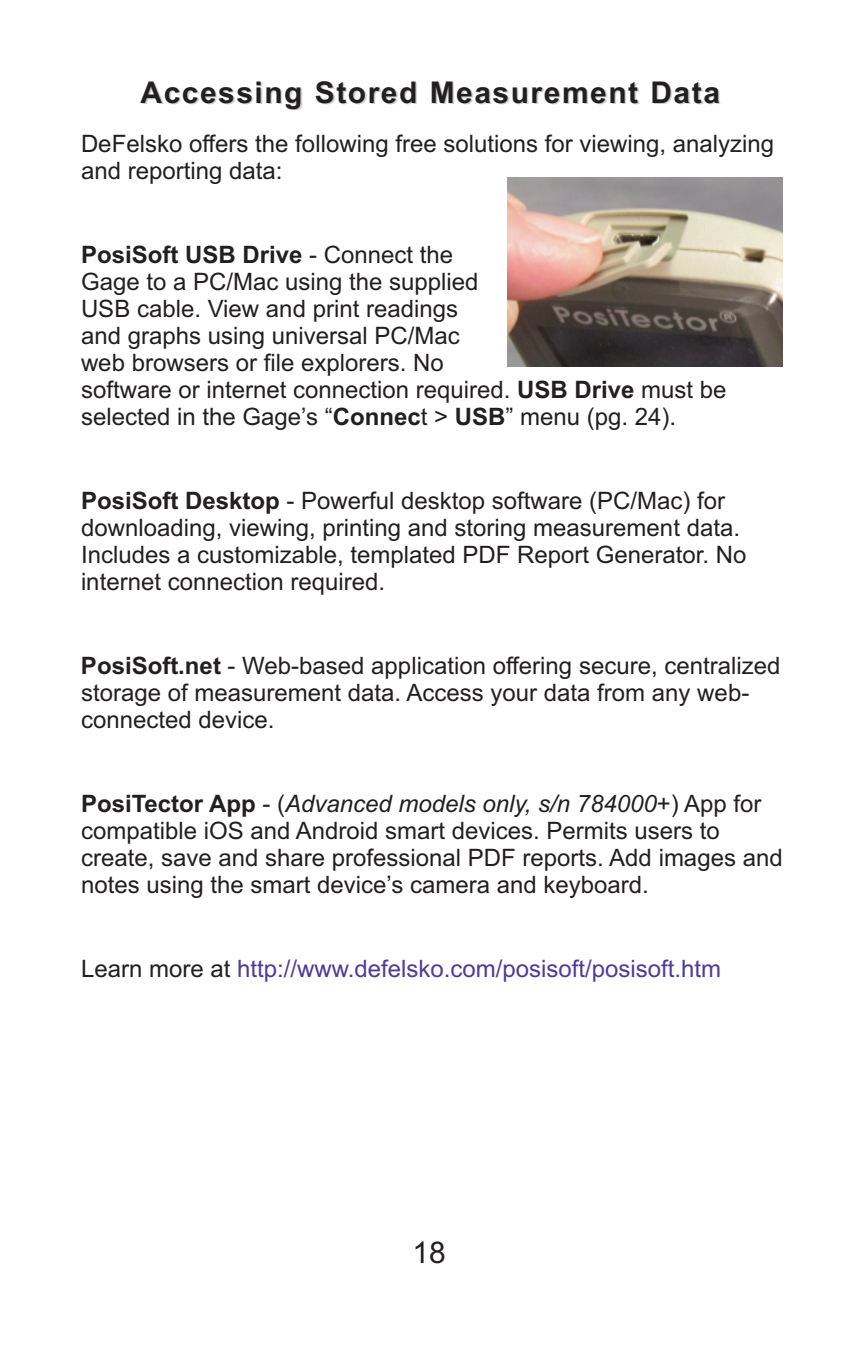
<style>
.page{position:relative;width:864px;height:1350px;background:#fff}
.page>*{position:absolute;margin:0;border:0;box-sizing:border-box;transform-origin:0 0}
.t1{font:700 30px "Arial";letter-spacing:.05em;color:#231f20}
.t2{font:30px "Arial";color:#231f20}
.t3{font:24px/27px "Arial";color:#231f20}
.t4{font:24px "Arial";color:#4e3b98}
.s1{font-weight:700}
.s2{font-style:italic}
.s3{color:#231f20}
</style>
<div class="page">
<img style="left:508px;top:177px;width:275px;height:190px">
<p class="t1" style="left:141px;top:75px;width:581px">Accessing Stored Measurement Data</p>
<p class="t3" style="left:81px;top:130px;width:695px">DeFelsko offers the following free solutions for viewing, analyzing and reporting data:</p>
<p class="t3" style="left:81px;top:241px;width:647px"><span class="s1">PosiSoft USB Drive</span> - Connect the<br>Gage to a PC/Mac using the supplied<br>USB cable. View and print readings<br>and graphs using universal PC/Mac<br>web browsers or file explorers. No<br>software or internet connection required. <span class="s1">USB Drive</span> must be selected in the Gage’s “<span class="s1">Connec</span>t &gt; <span class="s1">USB</span>” menu (pg. 24).</p>
<p class="t3" style="left:81px;top:487px;width:667px"><span class="s1">PosiSoft Desktop</span> - Powerful desktop software (PC/Mac) for downloading, viewing, printing and storing measurement data.<br>Includes a customizable, templated PDF Report Generator. No internet connection required.</p>
<p class="t3" style="left:81px;top:652px;width:701px"><span class="s1">PosiSoft.net</span> - Web-based application offering secure, centralized storage of measurement data. Access your data from any web&shy;connected device.</p>
<p class="t3" style="left:81px;top:790px;width:703px"><span class="s1">PosiTector App</span> - (<span class="s2">Advanced models only, s/n 784000+</span>) App for compatible iOS and Android smart devices. Permits users to create, save and share professional PDF reports. Add images and notes using the smart device’s camera and keyboard.</p>
<p class="t4" style="left:81px;top:954px;width:642px"><span class="s3">Learn more at</span> http://www.defelsko.com/posisoft/posisoft.htm</p>
<p class="t2" style="left:412px;top:1235px;width:35px">18</p>
</div>
